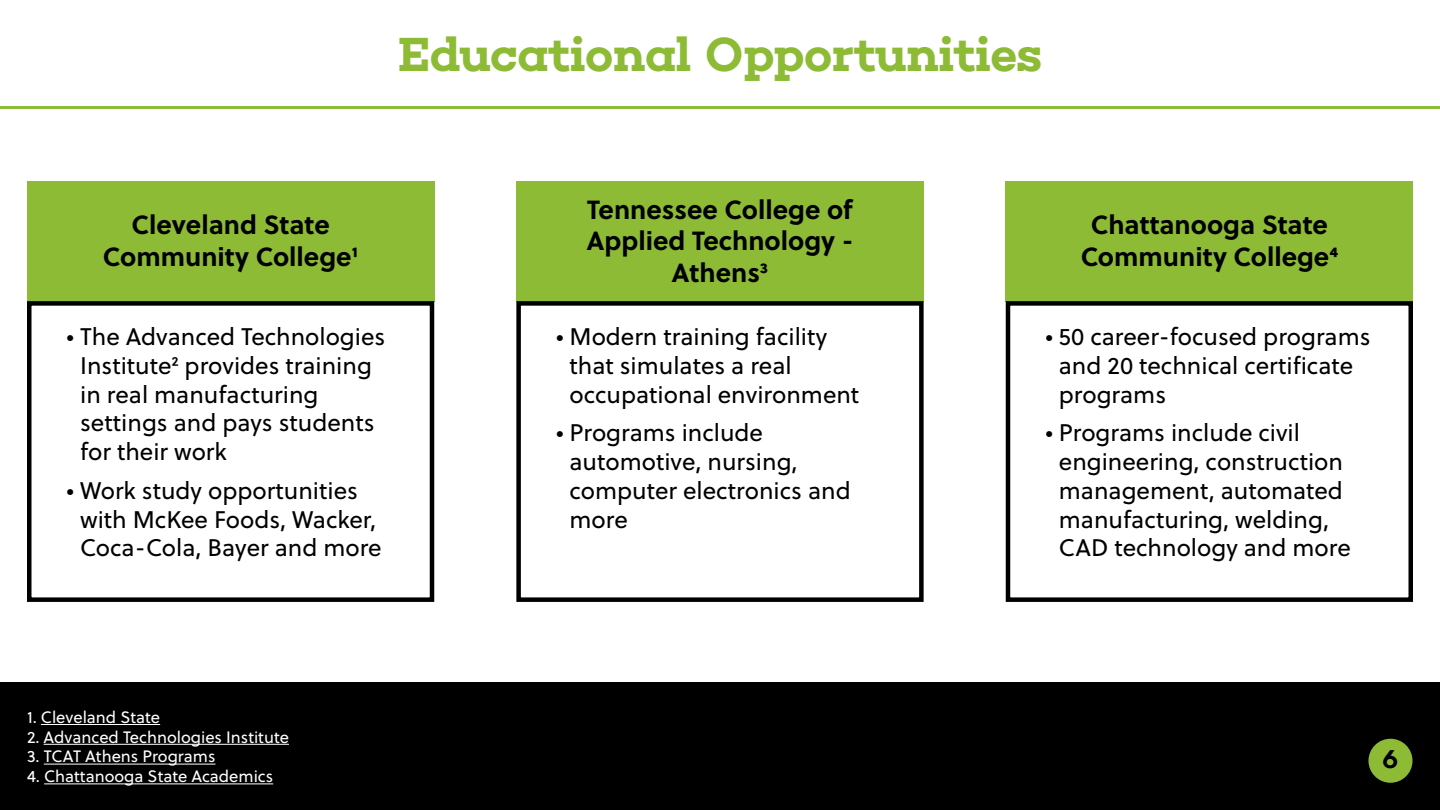
<style>
.page{position:relative;width:1440px;height:810px;background:#fff}
.page>*{position:absolute;margin:0;border:0;box-sizing:border-box;transform-origin:0 0}
.t1{font:600 48.75px "Choplin";letter-spacing:-.02em;color:#8dbb36}
.t2{font:700 26.25px/31.5px "Soleil";color:#000;text-align:center}
.t3{font:600 26.25px "Choplin";color:#000}
.t4{font:24px/28.8px "Soleil";color:#000}
.t5{font:16.5px "Soleil";color:#fff}
</style>
<div class="page">
<div style="left:0;top:682px;width:1440px;height:128px;background:#000"></div>
<hr style="left:41px;top:724px;width:119px;height:1px;background:#fff">
<hr style="left:44px;top:744px;width:245px;height:1px;background:#fff">
<hr style="left:44px;top:764px;width:171px;height:1px;background:#fff">
<hr style="left:44px;top:783px;width:229px;height:1px;background:#fff">
<div style="left:1368px;top:739px;width:45px;height:44px;background:#8dbb36;border-radius:50%"></div>
<hr style="left:0;top:106px;width:1440px;height:3px;background:#8dbb36">
<div style="left:27px;top:181px;width:407px;height:120px;background:#8dbb36"></div>
<div style="left:27px;top:301px;width:407px;height:301px;background:#fff;border:4px solid #000"></div>
<div style="left:516px;top:181px;width:408px;height:120px;background:#8dbb36"></div>
<div style="left:516px;top:301px;width:408px;height:301px;background:#fff;border:4px solid #000"></div>
<div style="left:1006px;top:181px;width:407px;height:120px;background:#8dbb36"></div>
<div style="left:1006px;top:301px;width:407px;height:301px;background:#fff;border:4px solid #000"></div>
<h1 class="t1" style="left:397px;top:26px;width:647px">Educational Opportunities</h1>
<p class="t2" style="left:103px;top:208px;width:257px">Cleveland State<br>Community College1</p>
<p class="t4" style="left:80px;top:322px;width:307px;text-indent:-13px">• The Advanced Technologies<br>Institute2 provides training in real manufacturing settings and pays students for their work</p>
<p class="t4" style="left:80px;top:475px;width:303px;text-indent:-13px">• Work study opportunities with McKee Foods, Wacker,<br>Coca-Cola, Bayer and more</p>
<p class="t2" style="left:587px;top:192px;width:268px">Tennessee College of<br>Applied Technology -<br>Athens3</p>
<p class="t4" style="left:570px;top:322px;width:291px;text-indent:-13px">• Modern training facility that simulates a real occupational environment</p>
<p class="t4" style="left:570px;top:418px;width:283px;text-indent:-13px">• Programs include automotive, nursing, computer electronics and more</p>
<p class="t2" style="left:1081px;top:208px;width:259px">Chattanooga State<br>Community College4</p>
<p class="t4" style="left:1059px;top:322px;width:313px;text-indent:-13px">• 50 career-focused programs and 20 technical certificate programs</p>
<p class="t4" style="left:1059px;top:418px;width:293px;text-indent:-13px">• Programs include civil engineering, construction management, automated manufacturing, welding,<br>CAD technology and more</p>
<p class="t5" style="left:27px;top:705px;width:135px">1. Cleveland State</p>
<p class="t5" style="left:27px;top:725px;width:263px">2. Advanced Technologies Institute</p>
<p class="t5" style="left:27px;top:745px;width:190px">3. TCAT Athens Programs</p>
<p class="t5" style="left:27px;top:764px;width:248px">4. Chattanooga State Academics</p>
<p class="t3" style="left:1382px;top:743px;width:18px">6</p>
</div>
